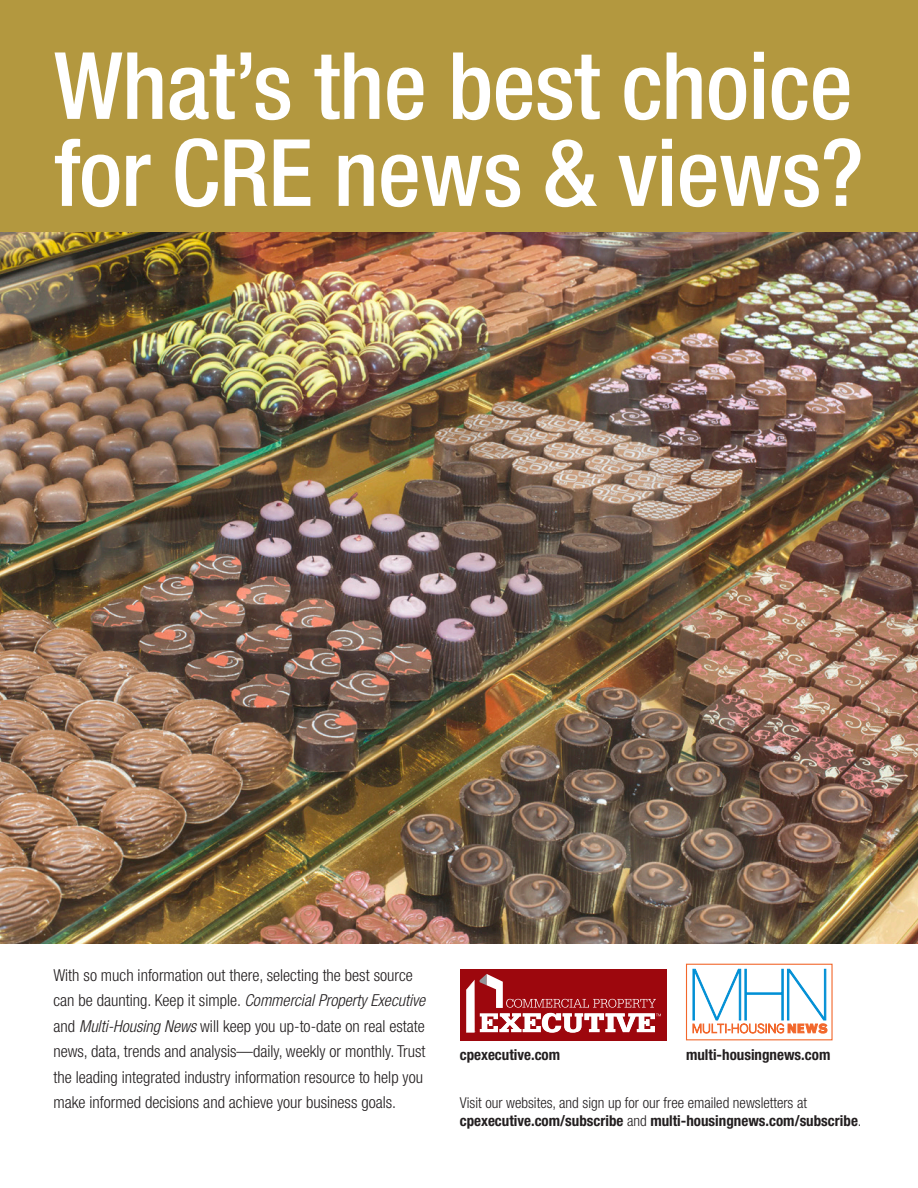
<style>
.page{position:relative;width:918px;height:1188px;background:#fff}
.page>*{position:absolute;margin:0;border:0;box-sizing:border-box;transform-origin:0 0}
.t1{font:500 condensed 93px/87px "Helvetica Neue LT Std";letter-spacing:-.005em;color:#fff}
.t2{font:300 condensed 16.5px/25.5px "Helvetica Neue LT Std";color:#231f20}
.t3{font:300 condensed 15px/18px "Helvetica Neue LT Std";color:#231f20}
.t4{font:700 condensed 15px "Helvetica Neue LT Std";color:#231f20}
.s1{font-style:italic}
.s2{font-weight:700}
</style>
<div class="page">
<div style="left:0;top:0;width:918px;height:928px;background:#b3983f"></div>
<img style="left:0;top:232px;width:918px;height:711px">
<div style="left:460px;top:969px;width:206px;height:71px;background:#9d070d"></div>
<svg style="left:466px;top:974px;width:195px;height:59px"></svg>
<div style="left:686px;top:964px;width:147px;height:76px;border:1px solid #f2672b"></div>
<svg style="left:692px;top:968px;width:136px;height:66px"></svg>
<p class="t1" style="left:54px;top:41px;width:811px">What’s the best choice for CRE news &amp; views?</p>
<p class="t2" style="left:53px;top:962px;width:374px">With so much information out there, selecting the best source can be daunting. Keep it simple. <span class="s1">Commercial Property Executive </span>and <span class="s1">Multi-Housing News</span> will keep you up-to-date on real estate news, data, trends and analysis—daily, weekly or monthly. Trust the leading integrated industry information resource to help you make informed decisions and achieve your business goals.</p>
<p class="t4" style="left:460px;top:1046px;width:102px">cpexecutive.com</p>
<p class="t4" style="left:686px;top:1046px;width:146px">multi-housingnews.com</p>
<p class="t3" style="left:460px;top:1093px;width:403px">Visit our websites, and sign up for our free emailed newsletters at <span class="s2">cpexecutive.com/subscribe</span> and <span class="s2">multi-housingnews.com/subscribe</span>.</p>
</div>
